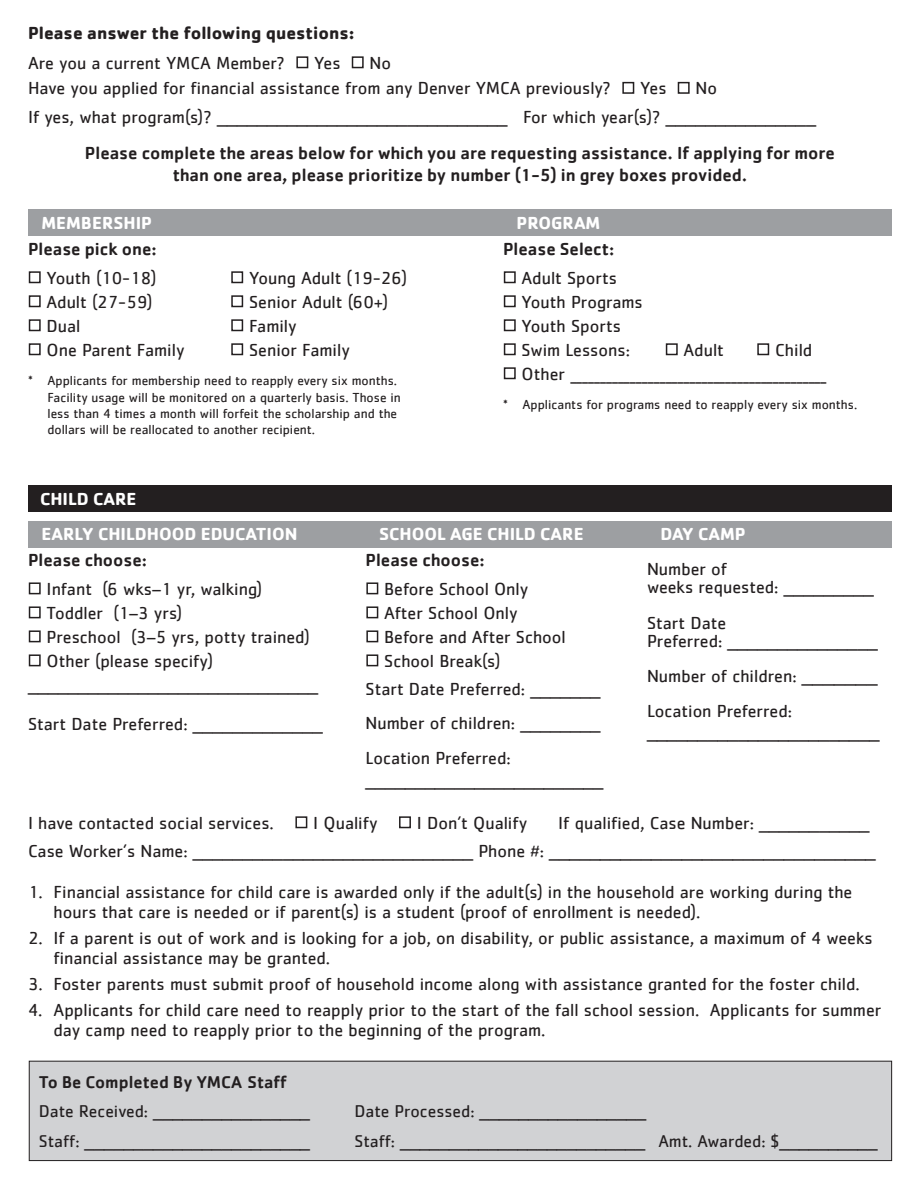
<style>
.page{position:relative;width:918px;height:1188px;background:#fff}
.page>*{position:absolute;margin:0;border:0;box-sizing:border-box;transform-origin:0 0}
.t1{font:18px/19.5px "Cachet";color:#231f20}
.t2{font:18px "Arial";color:#231f20}
.t3{font:500 18px/21.6px "Cachet";color:#231f20;text-align:center}
.t4{font:700 18px "Cachet";color:#fff}
.t5{font:700 18px "Cachet";color:#231f20}
.t6{font:17.55px "Arial";color:#231f20}
.t7{font:500 17.55px "Cachet";color:#231f20}
.t8{font:13.5px/16.2px "Cachet";color:#231f20}
.s1{font-family:"Cachet"}
.s2{font-family:"Arial"}
</style>
<div class="page">
<div style="left:28px;top:209px;width:864px;height:27px;background:#9d9fa2"></div>
<div style="left:28px;top:521px;width:864px;height:27px;background:#9d9fa2"></div>
<div style="left:296px;top:56px;width:12px;height:12px;border:2px solid #231f20"></div>
<div style="left:352px;top:56px;width:12px;height:12px;border:2px solid #231f20"></div>
<div style="left:622px;top:82px;width:12px;height:12px;border:2px solid #231f20"></div>
<div style="left:678px;top:82px;width:12px;height:12px;border:2px solid #231f20"></div>
<div style="left:29px;top:271px;width:12px;height:12px;border:2px solid #231f20"></div>
<div style="left:231px;top:271px;width:12px;height:12px;border:2px solid #231f20"></div>
<div style="left:29px;top:295px;width:12px;height:12px;border:2px solid #231f20"></div>
<div style="left:231px;top:295px;width:12px;height:12px;border:2px solid #231f20"></div>
<div style="left:29px;top:319px;width:12px;height:12px;border:2px solid #231f20"></div>
<div style="left:231px;top:319px;width:12px;height:12px;border:2px solid #231f20"></div>
<div style="left:29px;top:343px;width:12px;height:12px;border:2px solid #231f20"></div>
<div style="left:231px;top:343px;width:12px;height:12px;border:2px solid #231f20"></div>
<div style="left:504px;top:271px;width:12px;height:12px;border:2px solid #231f20"></div>
<div style="left:504px;top:295px;width:12px;height:12px;border:2px solid #231f20"></div>
<div style="left:504px;top:319px;width:12px;height:12px;border:2px solid #231f20"></div>
<div style="left:504px;top:343px;width:12px;height:12px;border:2px solid #231f20"></div>
<div style="left:666px;top:343px;width:12px;height:12px;border:2px solid #231f20"></div>
<div style="left:757px;top:343px;width:12px;height:12px;border:2px solid #231f20"></div>
<div style="left:504px;top:367px;width:12px;height:12px;border:2px solid #231f20"></div>
<div style="left:28px;top:485px;width:864px;height:27px;background:#231f20"></div>
<div style="left:29px;top:582px;width:12px;height:12px;border:2px solid #231f20"></div>
<div style="left:29px;top:606px;width:12px;height:12px;border:2px solid #231f20"></div>
<div style="left:29px;top:630px;width:12px;height:12px;border:2px solid #231f20"></div>
<div style="left:29px;top:654px;width:12px;height:12px;border:2px solid #231f20"></div>
<div style="left:366px;top:582px;width:12px;height:12px;border:2px solid #231f20"></div>
<div style="left:366px;top:606px;width:12px;height:12px;border:2px solid #231f20"></div>
<div style="left:366px;top:630px;width:12px;height:12px;border:2px solid #231f20"></div>
<div style="left:366px;top:654px;width:12px;height:12px;border:2px solid #231f20"></div>
<div style="left:295px;top:816px;width:12px;height:12px;border:2px solid #231f20"></div>
<div style="left:399px;top:816px;width:12px;height:12px;border:2px solid #231f20"></div>
<div style="left:29px;top:1061px;width:863px;height:100px;background:#d1d2d4"></div>
<div style="left:29px;top:1061px;width:863px;height:100px;border:1px solid #231f20"></div>
<p class="t5" style="left:28px;top:21px;width:328px">Please answer the following questions:</p>
<p class="t1" style="left:28px;top:53px;width:259px">Are you a current YMCA Member?</p>
<p class="t1" style="left:314px;top:53px;width:28px">Yes</p>
<p class="t1" style="left:370px;top:53px;width:23px">No</p>
<p class="t1" style="left:28px;top:78px;width:585px">Have you applied for financial assistance from any Denver YMCA previously?</p>
<p class="t1" style="left:640px;top:78px;width:28px">Yes</p>
<p class="t1" style="left:696px;top:78px;width:23px">No</p>
<p class="t2" style="left:28px;top:105px;width:790px"><span class="s1">If yes, what program(s)?</span> _____________________________ <span class="s1">For which year(s)?</span> _______________</p>
<p class="t3" style="left:85px;top:142px;width:752px">Please complete the areas below for which you are requesting assistance. If applying for more than one area, please prioritize by number (1-5) in grey boxes provided.</p>
<p class="t4" style="left:42px;top:211px;width:112px">MEMBERSHIP</p>
<p class="t3" style="left:28px;top:238px;width:130px">Please pick one:</p>
<p class="t1" style="left:47px;top:268px;width:111px">Youth (10-18)</p>
<p class="t1" style="left:249px;top:268px;width:159px">Young Adult (19-26)</p>
<p class="t1" style="left:47px;top:292px;width:107px">Adult (27-59)</p>
<p class="t1" style="left:249px;top:292px;width:141px">Senior Adult (60+)</p>
<p class="t1" style="left:47px;top:316px;width:35px">Dual</p>
<p class="t1" style="left:249px;top:316px;width:49px">Family</p>
<p class="t1" style="left:47px;top:340px;width:139px">One Parent Family</p>
<p class="t1" style="left:249px;top:340px;width:102px">Senior Family</p>
<p class="t8" style="left:48px;top:373px;width:355px;text-indent:-20px">* Applicants for membership need to reapply every six months.<br>Facility usage will be monitored on a quarterly basis. Those in less than 4 times a month will forfeit the scholarship and the dollars will be reallocated to another recipient.</p>
<p class="t4" style="left:517px;top:211px;width:85px">PROGRAM</p>
<p class="t3" style="left:503px;top:238px;width:113px">Please Select:</p>
<p class="t1" style="left:522px;top:268px;width:97px">Adult Sports</p>
<p class="t1" style="left:522px;top:292px;width:123px">Youth Programs</p>
<p class="t1" style="left:522px;top:316px;width:101px">Youth Sports</p>
<p class="t1" style="left:522px;top:340px;width:110px">Swim Lessons:</p>
<p class="t1" style="left:684px;top:340px;width:42px">Adult</p>
<p class="t1" style="left:775px;top:340px;width:39px">Child</p>
<p class="t1" style="left:522px;top:364px;width:306px">Other ___________________________________________</p>
<p class="t8" style="left:503px;top:397px;width:356px">* Applicants for programs need to reapply every six months.</p>
<p class="t4" style="left:40px;top:487px;width:98px">CHILD CARE</p>
<p class="t4" style="left:42px;top:523px;width:258px">EARLY CHILDHOOD EDUCATION</p>
<p class="t3" style="left:28px;top:549px;width:121px">Please choose:</p>
<p class="t1" style="left:47px;top:579px;width:217px">Infant (6 wks–1 yr, walking)</p>
<p class="t1" style="left:47px;top:603px;width:137px">Toddler (1–3 yrs)</p>
<p class="t1" style="left:47px;top:627px;width:265px">Preschool (3–5 yrs, potty trained)</p>
<p class="t1" style="left:47px;top:651px;width:168px">Other (please specify)</p>
<p class="t2" style="left:28px;top:673px;width:292px">_____________________________</p>
<p class="t1" style="left:28px;top:714px;width:296px">Start Date Preferred: <span class="s2">_____________</span></p>
<p class="t4" style="left:379px;top:523px;width:206px">SCHOOL AGE CHILD CARE</p>
<p class="t3" style="left:366px;top:549px;width:121px">Please choose:</p>
<p class="t1" style="left:384px;top:579px;width:146px">Before School Only</p>
<p class="t1" style="left:384px;top:603px;width:135px">After School Only</p>
<p class="t1" style="left:384px;top:627px;width:183px">Before and After School</p>
<p class="t1" style="left:384px;top:651px;width:118px">School Break(s)</p>
<p class="t1" style="left:366px;top:678px;width:236px">Start Date Preferred: <span class="s2">_______</span></p>
<p class="t1" style="left:366px;top:713px;width:236px">Number of children: <span class="s2">________</span></p>
<p class="t1" style="left:366px;top:748px;width:147px">Location Preferred:</p>
<p class="t2" style="left:366px;top:768px;width:239px">________________________</p>
<p class="t4" style="left:661px;top:523px;width:87px">DAY CAMP</p>
<p class="t1" style="left:647px;top:560px;width:228px;line-height:18px">Number of<br>weeks requested: <span class="s2">_________</span></p>
<p class="t1" style="left:647px;top:613px;width:232px;line-height:18px">Start Date<br>Preferred: <span class="s2">_______________</span></p>
<p class="t1" style="left:647px;top:666px;width:232px">Number of children: <span class="s2">_______</span></p>
<p class="t1" style="left:647px;top:701px;width:147px">Location Preferred:</p>
<p class="t2" style="left:647px;top:720px;width:234px">_______________________</p>
<p class="t1" style="left:28px;top:813px;width:247px">I have contacted social services.</p>
<p class="t1" style="left:313px;top:813px;width:66px">I Qualify</p>
<p class="t1" style="left:417px;top:813px;width:112px">I Don’t Qualify</p>
<p class="t1" style="left:558px;top:813px;width:313px">If qualified, Case Number: <span class="s2">___________</span></p>
<p class="t2" style="left:28px;top:839px;width:849px"><span class="s1">Case Worker’s Name:</span> ____________________________ <span class="s1">Phone #:</span> ________________________________</p>
<p class="t1" style="left:54px;top:882px;width:800px;text-indent:-26px">1. Financial assistance for child care is awarded only if the adult(s) in the household are working during the hours that care is needed or if parent(s) is a student (proof of enrollment is needed).</p>
<p class="t1" style="left:54px;top:928px;width:821px;text-indent:-26px">2. If a parent is out of work and is looking for a job, on disability, or public assistance, a maximum of 4 weeks financial assistance may be granted.</p>
<p class="t1" style="left:28px;top:974px;width:833px">3. Foster parents must submit proof of household income along with assistance granted for the foster child.</p>
<p class="t1" style="left:54px;top:1000px;width:829px;text-indent:-26px">4. Applicants for child care need to reapply prior to the start of the fall school session. Applicants for summer day camp need to reapply prior to the beginning of the program.</p>
<p class="t7" style="left:39px;top:1071px;width:250px">To Be Completed By YMCA Staff</p>
<p class="t6" style="left:39px;top:1099px;width:273px"><span class="s1">Date Received:</span> ________________</p>
<p class="t6" style="left:354px;top:1099px;width:293px"><span class="s1">Date Processed:</span> _________________</p>
<p class="t6" style="left:39px;top:1129px;width:273px"><span class="s1">Staff:</span> _______________________</p>
<p class="t6" style="left:354px;top:1129px;width:525px"><span class="s1">Staff:</span> _________________________ <span class="s1">Amt. Awarded: $</span>__________</p>
</div>
